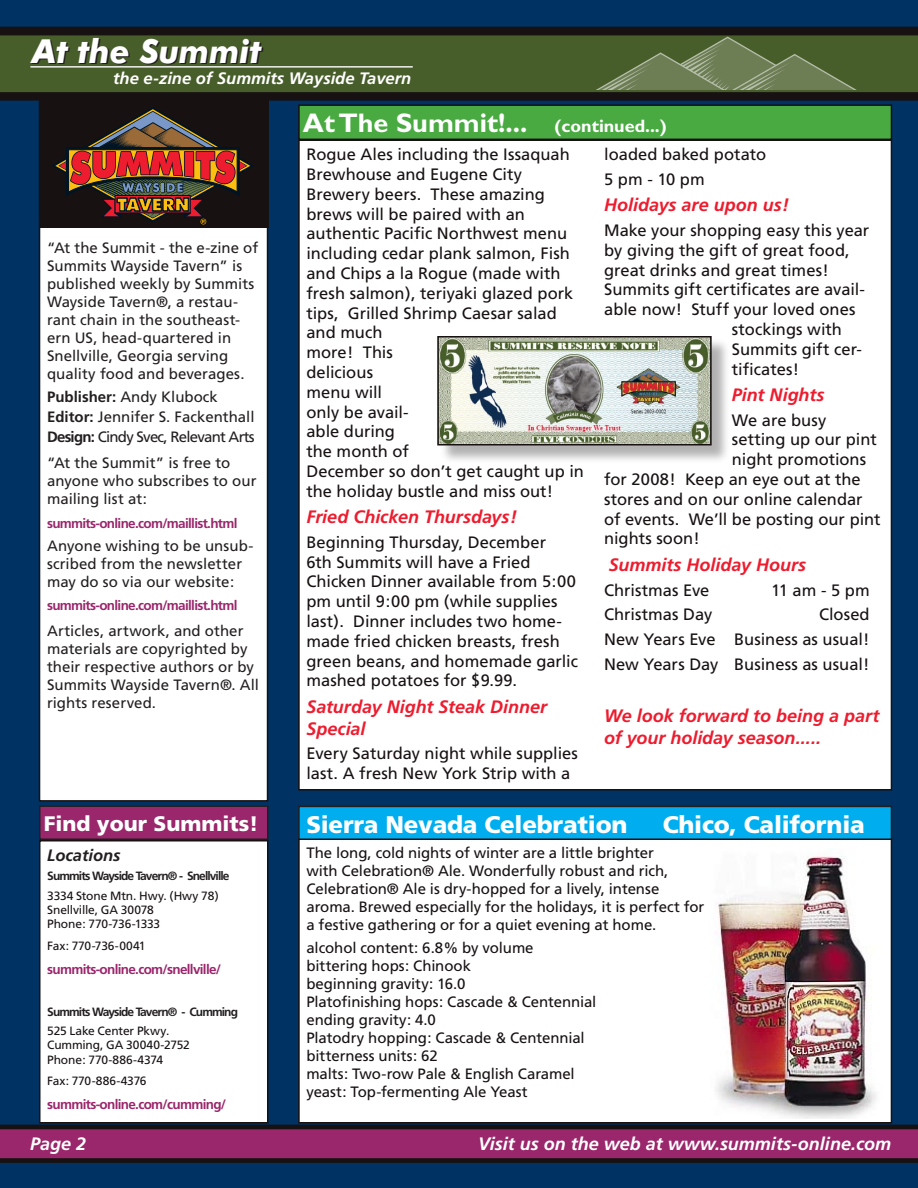
<style>
.page{position:relative;width:918px;height:1188px;background:#003263}
.page>*{position:absolute;margin:0;border:0;box-sizing:border-box;transform-origin:0 0}
.t1{font:italic 700 33.15px "Futura BT";color:#fff}
.News_Box_Titles{font:700 27px "Gill Sans";color:#fff}
.News_Box_Titles-2{font:900 24px "Frutiger";letter-spacing:-.01em;color:#fff}
.Headers_in_Big_Stories{font:900 21px "Frutiger";color:#fff}
.Main_Article_Subtitles_-_Red_Italic{font:italic 700 18px/21.6px "Frutiger";color:#ed1c2e}
.Footer_Type{font:italic 700 18px "Frutiger";color:#fff}
.Feature{font:italic 700 18px "Frutiger";color:#ed1c2e}
.Feature-2{font:16.5px/19.8px "Frutiger";color:#171112}
.t2{font:italic 700 16.5px "Frutiger";color:#fff}
.Passport_List{font:italic 700 16.5px "Frutiger";color:#231f20}
.Feature-3{font:15px/18px "Frutiger";letter-spacing:-.005em;color:#171112}
.Body_copy{font:15px/18px "Frutiger";letter-spacing:.005em;color:#231f20}
.Name_List_-_Masthead{font:15px "Frutiger";color:#231f20}
.Name_List_-_Masthead-2{font:15px "Frutiger";letter-spacing:-.05em;color:#231f20}
.urls{font:700 13.5px "Frutiger";letter-spacing:-.05em;color:#9a266b}
.Feature-4{font:12px/14.4px "Frutiger";letter-spacing:-.01em;color:#171112}
.t3{font:700 12px "Frutiger";letter-spacing:-.075em;color:#231f20}
.s1{font-weight:700}
.s2{font-size:18px}
</style>
<div class="page">
<svg style="left:0;top:1125px;width:918px;height:38px;background:#7a2155"></svg>
<div style="left:40px;top:100px;width:228px;height:701px;background:#fff"></div>
<div style="left:39px;top:99px;width:229px;height:703px;border:2px solid #171112"></div>
<div style="left:40px;top:806px;width:228px;height:33px;background:#9a266b"></div>
<div style="left:39px;top:805px;width:229px;height:35px;border:2px solid #231f20"></div>
<div style="left:40px;top:841px;width:228px;height:282px;background:#fff"></div>
<div style="left:39px;top:840px;width:229px;height:283px;border:2px solid #171112"></div>
<div style="left:0;top:27px;width:918px;height:74px;background:#171112"></div>
<svg style="left:0;top:34px;width:918px;height:60px;background:#435728"></svg>
<div style="left:39px;top:100px;width:229px;height:128px;background:#171112"></div>
<svg style="left:52px;top:107px;width:202px;height:117px"></svg>
<hr style="left:30px;top:66px;width:383px;height:2px;background:#fff">
<svg style="left:567px;top:36px;width:324px;height:54px;background:#5b6e40"></svg>
<div style="left:299px;top:806px;width:592px;height:35px;background:#00aeef"></div>
<div style="left:298px;top:806px;width:594px;height:35px;border:2px solid #231f20"></div>
<div style="left:299px;top:105px;width:592px;height:34px;background:#4aaa42"></div>
<div style="left:298px;top:104px;width:594px;height:36px;border:2px solid #171112"></div>
<div style="left:299px;top:140px;width:592px;height:650px;background:#fff"></div>
<div style="left:299px;top:839px;width:592px;height:284px;background:#fff"></div>
<div style="left:298px;top:838px;width:594px;height:285px;border:2px solid #171112"></div>
<img style="left:716px;top:856px;width:160px;height:263px">
<div style="left:438px;top:337px;width:294px;height:129px;background:#231f20;opacity:.35"></div>
<img style="left:440px;top:339px;width:269px;height:103px">
<div style="left:437px;top:336px;width:275px;height:109px;border:2px solid #171112"></div>
<p class="t1" style="left:32px;top:31px;width:231px">At the Summit</p>
<p class="t2" style="left:113px;top:68px;width:300px">the e-zine of Summits Wayside Tavern</p>
<p class="Body_copy" style="left:47px;top:239px;width:213px">“At the Summit - the e-zine of<br>Summits Wayside Tavern” is published weekly by Summits<br>Wayside Tavern®, a restau&shy;rant chain in the southeast&shy;ern US, head-quartered in<br>Snellville, Georgia serving quality food and beverages.</p>
<p class="Name_List_-_Masthead" style="left:47px;top:388px;width:172px"><span class="s1">Publisher:</span> Andy Klubock</p>
<p class="Name_List_-_Masthead" style="left:47px;top:408px;width:209px"><span class="s1">Editor:</span> Jennifer S. Fackenthall</p>
<p class="Name_List_-_Masthead-2" style="left:47px;top:428px;width:209px"><span class="s1">Design:</span> Cindy Svec, Relevant Arts</p>
<p class="Body_copy" style="left:47px;top:454px;width:211px">“At the Summit” is free to anyone who subscribes to our mailing list at:</p>
<p class="urls" style="left:47px;top:515px;width:192px">summits-online.com/maillist.html</p>
<p class="Body_copy" style="left:47px;top:537px;width:208px">Anyone wishing to be unsub&shy;scribed from the newsletter may do so via our website:</p>
<p class="urls" style="left:47px;top:598px;width:192px">summits-online.com/maillist.html</p>
<p class="Body_copy" style="left:47px;top:622px;width:214px">Articles, artwork, and other materials are copyrighted by their respective authors or by<br>Summits Wayside Tavern®. All rights reserved.</p>
<p class="Headers_in_Big_Stories" style="left:44px;top:811px;width:216px">Find your Summits!</p>
<p class="Passport_List" style="left:47px;top:845px;width:75px">Locations</p>
<p class="t3" style="left:47px;top:869px;width:184px">Summits Wayside Tavern® - Snellville</p>
<p class="Feature-4" style="left:47px;top:888px;width:173px">3334 Stone Mtn. Hwy. (Hwy 78)<br>Snellville, GA 30078<br>Phone: 770-736-1333</p>
<p class="Feature-4" style="left:47px;top:939px;width:100px">Fax: 770-736-0041</p>
<p class="urls" style="left:47px;top:961px;width:175px">summits-online.com/snellville/</p>
<p class="t3" style="left:47px;top:1004px;width:192px">Summits Wayside Tavern® - Cumming</p>
<p class="Feature-4" style="left:47px;top:1024px;width:144px">525 Lake Center Pkwy.<br>Cumming, GA 30040-2752<br>Phone: 770-886-4374</p>
<p class="Feature-4" style="left:47px;top:1074px;width:101px">Fax: 770-886-4376</p>
<p class="urls" style="left:47px;top:1096px;width:180px">summits-online.com/cumming/</p>
<p class="News_Box_Titles" style="left:303px;top:107px;width:365px">At The Summit!... <span class="s2">(continued...)</span></p>
<p class="Feature-2" style="left:306px;top:145px;width:279px">Rogue Ales including the Issaquah<br>Brewhouse and Eugene City<br>Brewery beers. These amazing brews will be paired with an authentic Pacific Northwest menu including cedar plank salmon, Fish and Chips a la Rogue (made with fresh salmon), teriyaki glazed pork tips, Grilled Shrimp Caesar salad and much<br>more! This<br>delicious<br>menu will<br>only be avail-<br>able during<br>the month of<br>December so don’t get caught up in the holiday bustle and miss out!</p>
<p class="Main_Article_Subtitles_-_Red_Italic" style="left:306px;top:506px;width:212px">Fried Chicken Thursdays!</p>
<p class="Feature-2" style="left:306px;top:532px;width:273px">Beginning Thursday, December<br>6th Summits will have a Fried<br>Chicken Dinner available from 5:00 pm until 9:00 pm (while supplies last). Dinner includes two home&shy;made fried chicken breasts, fresh green beans, and homemade garlic mashed potatoes for $9.99.</p>
<p class="Main_Article_Subtitles_-_Red_Italic" style="left:306px;top:696px;width:242px">Saturday Night Steak Dinner<br>Special</p>
<p class="Feature-2" style="left:306px;top:744px;width:273px">Every Saturday night while supplies last. A fresh New York Strip with a</p>
<p class="Feature-2" style="left:604px;top:145px;width:164px">loaded baked potato</p>
<p class="Feature-2" style="left:604px;top:169px;width:102px">5 pm - 10 pm</p>
<p class="Main_Article_Subtitles_-_Red_Italic" style="left:604px;top:194px;width:186px">Holidays are upon us!</p>
<p class="Feature-2" style="left:604px;top:220px;width:267px">Make your shopping easy this year</p>
<p class="Feature-2" style="left:604px;top:240px;width:247px">by giving the gift of great food,</p>
<p class="Feature-2" style="left:604px;top:260px;width:226px">great drinks and great times!</p>
<p class="Feature-2" style="left:604px;top:280px;width:262px">Summits gift certificates are avail-</p>
<p class="Feature-2" style="left:604px;top:300px;width:253px">able now! Stuff your loved ones</p>
<p class="Feature-2" style="left:732px;top:319px;width:112px">stockings with</p>
<p class="Feature-2" style="left:732px;top:339px;width:131px">Summits gift cer-</p>
<p class="Feature-2" style="left:732px;top:359px;width:69px">tificates!</p>
<p class="Main_Article_Subtitles_-_Red_Italic" style="left:732px;top:384px;width:94px">Pint Nights</p>
<p class="Feature-2" style="left:732px;top:410px;width:96px">We are busy</p>
<p class="Feature-2" style="left:732px;top:430px;width:147px">setting up our pint</p>
<p class="Feature-2" style="left:732px;top:450px;width:136px">night promotions</p>
<p class="Feature-2" style="left:604px;top:469px;width:258px">for 2008! Keep an eye out at the</p>
<p class="Feature-2" style="left:604px;top:489px;width:260px">stores and on our online calendar</p>
<p class="Feature-2" style="left:604px;top:509px;width:278px">of events. We’ll be posting our pint</p>
<p class="Feature-2" style="left:604px;top:529px;width:97px">nights soon!</p>
<p class="Feature" style="left:609px;top:554px;width:199px">Summits Holiday Hours</p>
<p class="Feature-2" style="left:604px;top:580px;width:107px">Christmas Eve</p>
<p class="Feature-2" style="left:771px;top:580px;width:100px">11 am - 5 pm</p>
<p class="Feature-2" style="left:604px;top:605px;width:110px">Christmas Day</p>
<p class="Feature-2" style="left:819px;top:605px;width:52px">Closed</p>
<p class="Feature-2" style="left:604px;top:629px;width:267px">New Years Eve Business as usual!</p>
<p class="Feature-2" style="left:604px;top:654px;width:267px">New Years Day Business as usual!</p>
<p class="Main_Article_Subtitles_-_Red_Italic" style="left:604px;top:705px;width:277px">We look forward to being a part of your holiday season.....</p>
<p class="News_Box_Titles-2" style="left:306px;top:810px;width:323px">Sierra Nevada Celebration</p>
<p class="News_Box_Titles-2" style="left:663px;top:810px;width:204px">Chico, California</p>
<p class="Feature-3" style="left:306px;top:844px;width:399px">The long, cold nights of winter are a little brighter<br>with Celebration® Ale. Wonderfully robust and rich, Celebration® Ale is dry-hopped for a lively, intense aroma. Brewed especially for the holidays, it is perfect for a festive gathering or for a quiet evening at home.</p>
<p class="Feature-3" style="left:306px;top:939px;width:292px">alcohol content: 6.8% by volume bittering hops: Chinook<br>beginning gravity: 16.0<br>Platofinishing hops: Cascade &amp; Centennial ending gravity: 4.0<br>Platodry hopping: Cascade &amp; Centennial bitterness units: 62<br>malts: Two-row Pale &amp; English Caramel yeast: Top-fermenting Ale Yeast</p>
<p class="Footer_Type" style="left:30px;top:1133px;width:58px">Page 2</p>
<p class="Footer_Type" style="left:478px;top:1134px;width:414px">Visit us on the web at www.summits-online.com</p>
</div>
